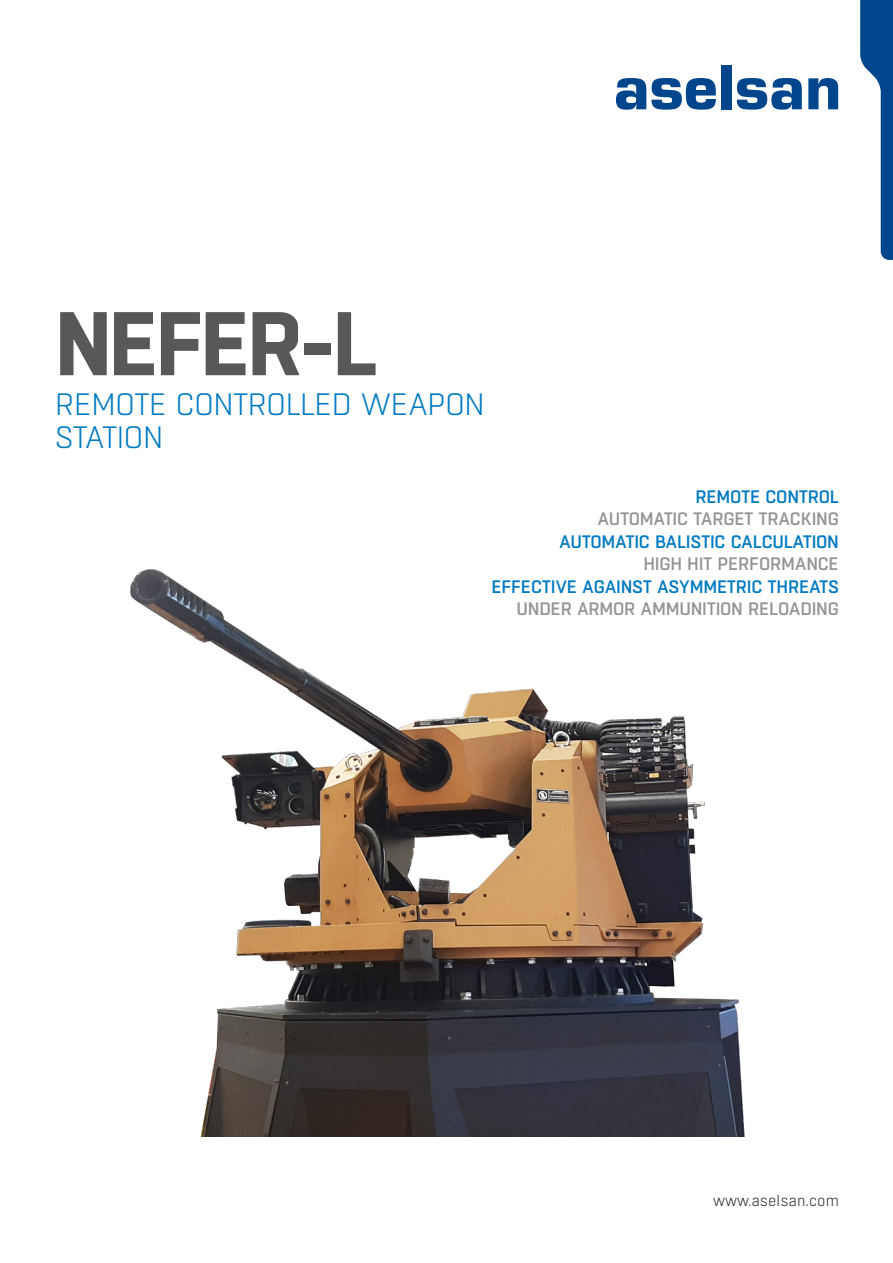
<style>
.page{position:relative;width:893px;height:1263px;background:#fff}
.page>*{position:absolute;margin:0;border:0;box-sizing:border-box;transform-origin:0 0}
.t1{font:700 90px "Boxed";letter-spacing:-.04em;color:#57585a}
.t2{font:300 30.9px/32.8px "Boxed";letter-spacing:-.03em;color:#007ac2}
.t3{font:500 18px "Boxed";letter-spacing:-.015em;color:#007ac2}
.t4{font:500 18px "Boxed";letter-spacing:-.015em;color:#939598}
.t5{font:300 15px "Boxed";color:#231f20}
</style>
<div class="page">
<svg style="left:616px;top:78px;width:100px;height:32px"></svg>
<div style="left:721px;top:65px;width:10px;height:44px;background:#01468c"></div>
<svg style="left:737px;top:78px;width:65px;height:32px"></svg>
<svg style="left:808px;top:78px;width:30px;height:31px"></svg>
<svg style="left:860px;top:0;width:33px;height:260px"></svg>
<img style="left:130px;top:569px;width:615px;height:567px">
<p class="t1" style="left:55px;top:283px;width:325px">NEFER-L</p>
<p class="t2" style="left:55px;top:389px;width:432px">REMOTE CONTROLLED WEAPON<br>STATION</p>
<p class="t3" style="left:695px;top:485px;width:145px">REMOTE CONTROL</p>
<p class="t4" style="left:597px;top:508px;width:243px">AUTOMATIC TARGET TRACKING</p>
<p class="t3" style="left:559px;top:530px;width:281px">AUTOMATIC BALISTIC CALCULATION</p>
<p class="t4" style="left:643px;top:553px;width:197px">HIGH HIT PERFORMANCE</p>
<p class="t3" style="left:491px;top:575px;width:349px">EFFECTIVE AGAINST ASYMMETRIC THREATS</p>
<p class="t4" style="left:517px;top:598px;width:324px">UNDER ARMOR AMMUNITION RELOADING</p>
<p class="t5" style="left:713px;top:1191px;width:127px">www.aselsan.com</p>
</div>
